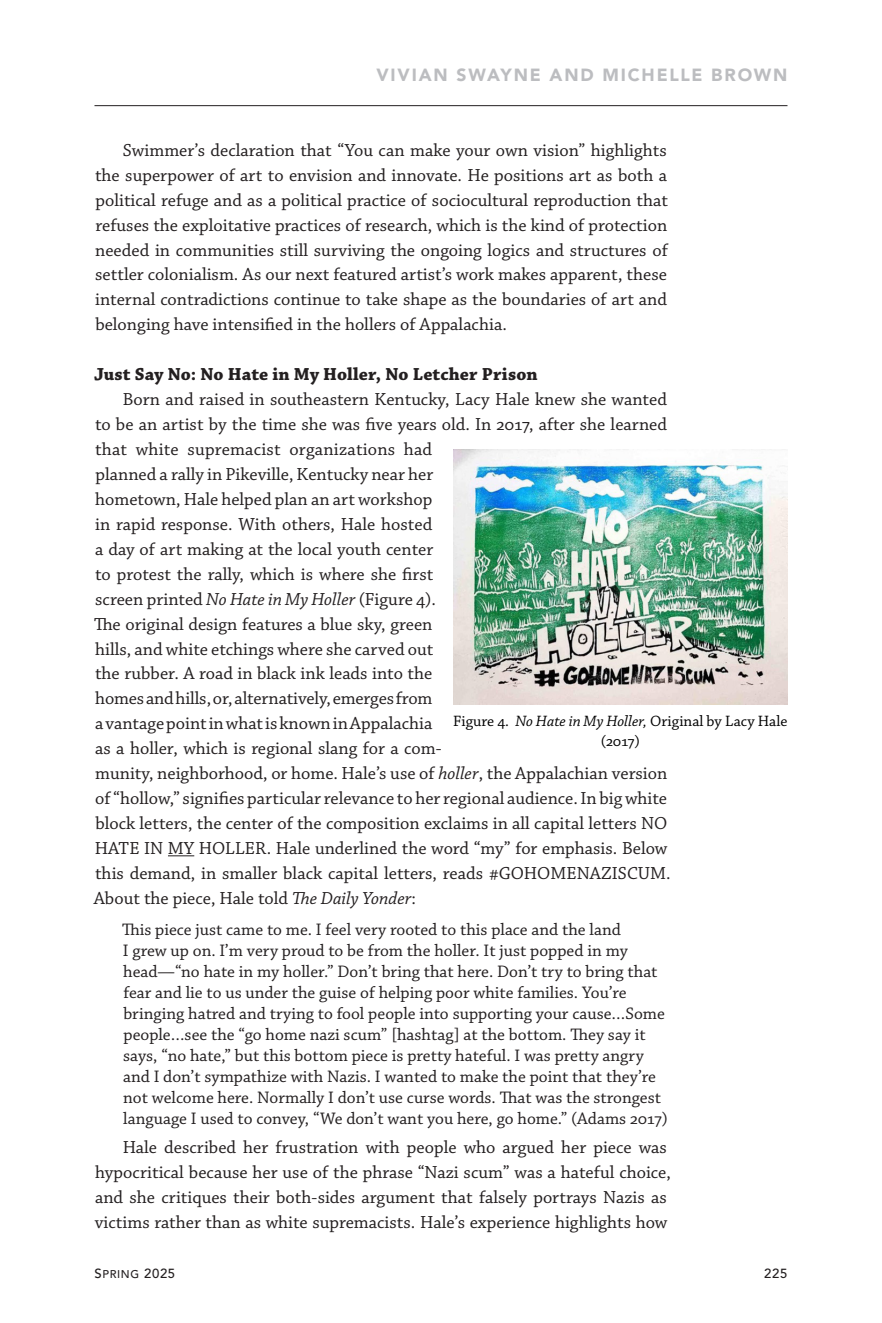
<style>
.page{position:relative;width:882px;height:1323px;background:#fff}
.page>*{position:absolute;margin:0;border:0;box-sizing:border-box;transform-origin:0 0}
.Body_no_superscripts{font:18.38px/24.8px "Chaparral Pro";color:#231f20}
.Head{font:700 18.38px "Chaparral Pro";letter-spacing:.005em;color:#231f20}
.Body_small_block_quote{font:17.5px/21px "Chaparral Pro";color:#231f20}
.Running_head__right{font:900 17.5px "Avenir LT Std";letter-spacing:.105em;color:#bcbdc0}
.Image_Caption{font:15.75px/19.2px "Chaparral Pro";color:#000;text-align:center}
.t1{font:13.12px "Avenir LT Std Medium SC850";color:#231f20}
.t2{font:500 13.12px "Avenir LT Std";color:#231f20}
.t3{font:11.2px "Avenir LT Std Medium SC850";color:#231f20}
.s1{font-style:italic}
.s2{font-size:13.12px}
.s3{font-size:11.2px}
</style>
<div class="page">
<svg style="left:168px;top:855px;width:26px;height:1px"></svg>
<hr style="left:94px;top:105px;width:694px;height:1px;background:#231f20">
<img style="left:453px;top:449px;width:335px;height:256px">
<p class="Running_head__right" style="left:376px;top:64px;width:413px">VIVIAN SWAYNE AND MICHELLE BROWN</p>
<p class="Body_no_superscripts" style="left:95px;top:138px;width:574px;text-align:justify;text-indent:28px">Swimmer’s declaration that “You can make your own vision” highlights the superpower of art to envision and innovate. He positions art as both a political refuge and as a political practice of sociocultural reproduction that refuses the exploitative practices of research, which is the kind of protection needed in communities still surviving the ongoing logics and structures of settler colonialism. As our next featured artist’s work makes apparent, these internal contradictions continue to take shape as the boundaries of art and belonging have intensified in the hollers of Appalachia.</p>
<p class="Head" style="left:94px;top:364px;width:445px">Just Say No: No Hate in My Holler, No Letcher Prison</p>
<p class="Body_no_superscripts" style="left:94px;top:388px;width:578px;text-indent:29px">Born and raised in southeastern Kentucky, Lacy Hale knew she wanted to be an artist by the time she was five years old. In 2017, after she learned that white supremacist organizations had<br>planned a rally in Pikeville, Kentucky near her<br>hometown, Hale helped plan an art workshop<br>in rapid response. With others, Hale hosted<br>a day of art making at the local youth center<br>to protest the rally, which is where she first<br>screen printed <span class="s1">No Hate in My Holler</span> (Figure 4).<br>The original design features a blue sky, green<br>hills, and white etchings where she carved out<br>the rubber. A road in black ink leads into the<br>homes and hills, or, alternatively, emerges from<br>a vantage point in what is known in Appalachia<br>as a holler, which is regional slang for a com-<br>munity, neighborhood, or home. Hale’s use of <span class="s1">holler</span>, the Appalachian version of “hollow,” signifies particular relevance to her regional audience. In big white block letters, the center of the composition exclaims in all capital letters NO HATE IN MY HOLLER. Hale underlined the word “my” for emphasis. Below this demand, in smaller black capital letters, reads #GOHOMENAZISCUM.<br>About the piece, Hale told <span class="s1">The Daily Yonder</span>:</p>
<p class="Body_small_block_quote" style="left:122px;top:920px;width:547px">This piece just came to me. I feel very rooted to this place and the land<br>I grew up on. I’m very proud to be from the holler. It just popped in my head—“no hate in my holler.” Don’t bring that here. Don’t try to bring that fear and lie to us under the guise of helping poor white families. You’re bringing hatred and trying to fool people into supporting your cause…Some people…see the “go home nazi scum” [hashtag] at the bottom. They say it says, “no hate,” but this bottom piece is pretty hateful. I was pretty angry and I don’t sympathize with Nazis. I wanted to make the point that they’re not welcome here. Normally I don’t use curse words. That was the strongest language I used to convey, “We don’t want you here, go home.” (Adams 2017)</p>
<p class="Body_no_superscripts" style="left:95px;top:1136px;width:578px;text-indent:28px">Hale described her frustration with people who argued her piece was hypocritical because her use of the phrase “Nazi scum” was a hateful choice, and she critiques their both-sides argument that falsely portrays Nazis as victims rather than as white supremacists. Hale’s experience highlights how</p>
<p class="Image_Caption" style="left:453px;top:712px;width:336px">Figure 4 . <span class="s1">No Hate in My Holler,</span> Original by Lacy Hale (2017)</p>
<p class="t3" style="left:94px;top:1267px;width:16px"><span class="s2">S</span>prin</p>
<p class="t1" style="left:130px;top:1266px;width:46px"><span class="s3">g</span> 2025</p>
<p class="t2" style="left:764px;top:1266px;width:25px">225</p>
</div>
